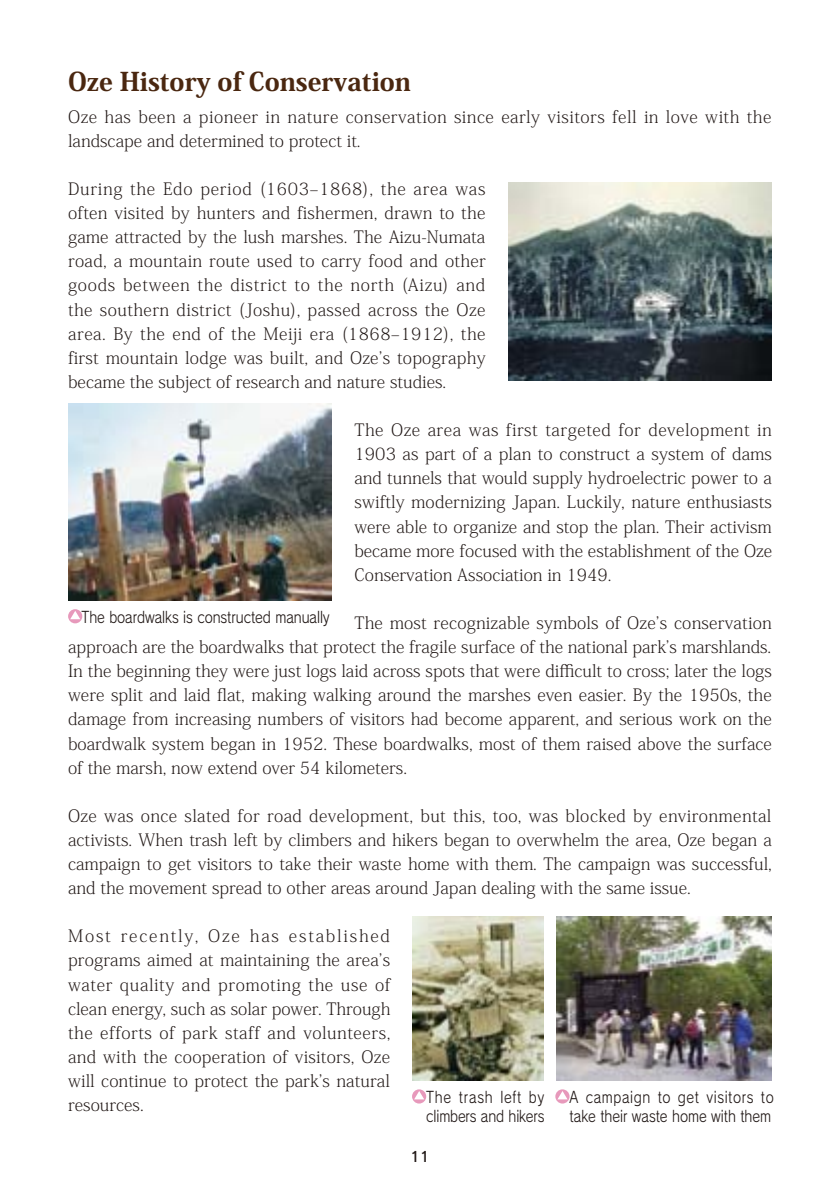
<style>
.page{position:relative;width:840px;height:1191px;background:#fff}
.page>*{position:absolute;margin:0;border:0;box-sizing:border-box;transform-origin:0 0}
.t1{font:25.6px "Koz Min Pr 6 N Heavy 90 msp RKSJ H";color:#4a2710}
.t2{font:17px/24.2px "Koz Min Pr 6 N Extra Light 90 msp RKSJ H";color:#201715;text-align:justify}
.t3{font:17px/24.2px "Koz Min Pr 6 N Extra Light 90 msp RKSJ H";letter-spacing:.03em;color:#201715}
.t4{font:15.6px/19.8px "Rodin Pro M 90 msp RKSJ H";color:#201715;scale:.84 1}
.t5{font:14.2px "Rodin Pro DB 90 msp RKSJ H";color:#201715}
</style>
<div class="page">
<img style="left:508px;top:183px;width:263px;height:197px">
<img style="left:556px;top:916px;width:215px;height:164px">
<img style="left:412px;top:916px;width:131px;height:164px">
<img style="left:68px;top:403px;width:263px;height:198px">
<svg style="left:555px;top:1089px;width:14px;height:14px"></svg>
<svg style="left:557px;top:1091px;width:10px;height:8px"></svg>
<svg style="left:412px;top:1089px;width:14px;height:14px"></svg>
<svg style="left:414px;top:1091px;width:10px;height:8px"></svg>
<svg style="left:68px;top:609px;width:14px;height:14px"></svg>
<svg style="left:70px;top:611px;width:10px;height:8px"></svg>
<h1 class="t1" style="left:68px;top:71px;width:344px">Oze History of Conservation</h1>
<p class="t3" style="left:68px;top:106px;width:704px">Oze has been a pioneer in nature conservation since early visitors fell in love with the landscape and determined to protect it.</p>
<p class="t2" style="left:68px;top:179px;width:419px">During the Edo period (1603‒1868), the area was often visited by hunters and fishermen, drawn to the game attracted by the lush marshes. The Aizu-Numata road, a mountain route used to carry food and other goods between the district to the north (Aizu) and the southern district (Joshu), passed across the Oze area. By the end of the Meiji era (1868‒1912), the first mountain lodge was built, and Ozeʼs topography became the subject of research and nature studies.</p>
<p class="t2" style="left:354px;top:420px;width:419px">The Oze area was first targeted for development in 1903 as part of a plan to construct a system of dams and tunnels that would supply hydroelectric power to a swiftly modernizing Japan. Luckily, nature enthusiasts were able to organize and stop the plan. Their activism became more focused with the establishment of the Oze Conservation Association in 1949.</p>
<p class="t2" style="left:68px;top:613px;width:704px;text-indent:286px">The most recognizable symbols of Ozeʼs conservation approach are the boardwalks that protect the fragile surface of the national parkʼs marshlands.<br>In the beginning they were just logs laid across spots that were difficult to cross; later the logs were split and laid flat, making walking around the marshes even easier. By the 1950s, the damage from increasing numbers of visitors had become apparent, and serious work on the boardwalk system began in 1952. These boardwalks, most of them raised above the surface of the marsh, now extend over 54 kilometers.</p>
<p class="t2" style="left:68px;top:805px;width:705px">Oze was once slated for road development, but this, too, was blocked by environmental activists. When trash left by climbers and hikers began to overwhelm the area, Oze began a campaign to get visitors to take their waste home with them. The campaign was successful, and the movement spread to other areas around Japan dealing with the same issue.</p>
<p class="t2" style="left:68px;top:926px;width:323px">Most recently, Oze has established programs aimed at maintaining the areaʼs water quality and promoting the use of clean energy, such as solar power. Through the efforts of park staff and volunteers, and with the cooperation of visitors, Oze will continue to protect the parkʼs natural resources.</p>
<p class="t4" style="left:81px;top:609px;width:297px">The boardwalks is constructed manually</p>
<p class="t4" style="left:426px;top:1089px;width:142px">The trash left by climbers and hikers</p>
<p class="t4" style="left:569px;top:1089px;width:244px">A campaign to get visitors to take their waste home with them</p>
<p class="t5" style="left:410px;top:1151px;width:21px">11</p>
</div>
